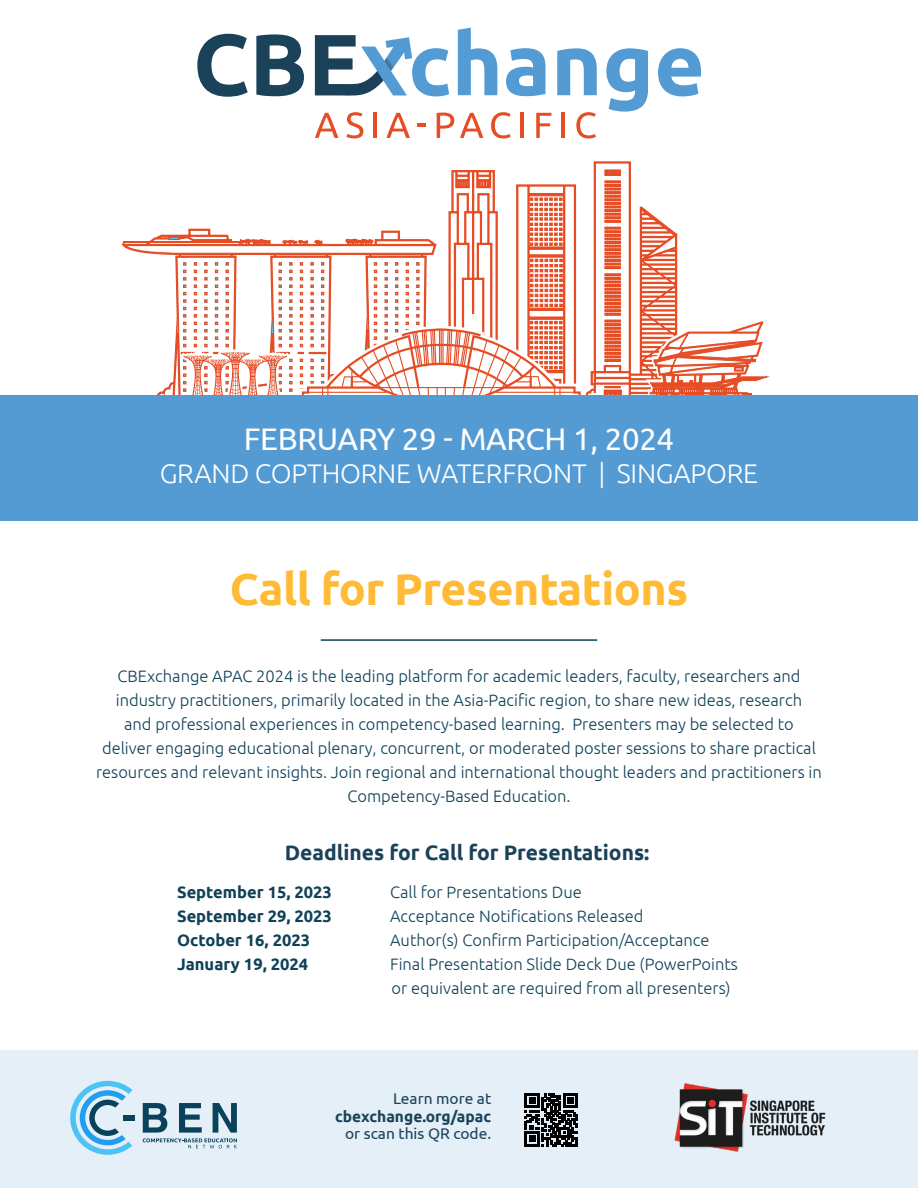
<style>
.page{position:relative;width:918px;height:1188px;background:#fff}
.page>*{position:absolute;margin:0;border:0;box-sizing:border-box;transform-origin:0 0}
.t1{font:700 44.7px "Ubuntu";letter-spacing:-.01em;color:#ffba36}
.t2{font:31.2px "Ubuntu";letter-spacing:-.01em;color:#fff}
.t3{font:300 27px "Ubuntu";letter-spacing:-.01em;color:#fff}
.t4{font:700 21px "Ubuntu";color:#1a4259}
.t5{font:300 16.5px/24px "Ubuntu";color:#0e4158;text-align:center}
.t6{font:700 16.5px "Ubuntu";color:#0e4158}
.t7{font:15.45px "Ubuntu";color:#1a4259}
.t8{font:700 15.45px "Ubuntu";color:#1a4259}
</style>
<div class="page">
<div style="left:0;top:1050px;width:918px;height:138px;background:#e4eff8"></div>
<svg style="left:121px;top:237px;width:35px;height:18px"></svg>
<svg style="left:156px;top:161px;width:614px;height:234px"></svg>
<svg style="left:197px;top:34px;width:51px;height:63px"></svg>
<svg style="left:256px;top:34px;width:48px;height:62px"></svg>
<svg style="left:458px;top:28px;width:39px;height:67px"></svg>
<svg style="left:506px;top:48px;width:40px;height:48px"></svg>
<svg style="left:557px;top:48px;width:40px;height:47px"></svg>
<svg style="left:606px;top:48px;width:42px;height:64px"></svg>
<svg style="left:658px;top:48px;width:43px;height:48px"></svg>
<svg style="left:315px;top:35px;width:134px;height:61px"></svg>
<svg style="left:315px;top:113px;width:23px;height:25px"></svg>
<svg style="left:346px;top:112px;width:17px;height:26px"></svg>
<hr style="left:374px;top:113px;width:3px;height:25px;background:#e64d25">
<svg style="left:386px;top:113px;width:24px;height:25px"></svg>
<svg style="left:417px;top:124px;width:9px;height:3px"></svg>
<svg style="left:437px;top:113px;width:17px;height:25px"></svg>
<svg style="left:460px;top:113px;width:23px;height:25px"></svg>
<svg style="left:491px;top:112px;width:20px;height:26px"></svg>
<hr style="left:521px;top:113px;width:3px;height:25px;background:#e64d25">
<svg style="left:536px;top:113px;width:15px;height:25px"></svg>
<hr style="left:562px;top:113px;width:3px;height:25px;background:#e64d25">
<svg style="left:576px;top:112px;width:20px;height:26px"></svg>
<div style="left:0;top:395px;width:918px;height:103px;background:#549bd4"></div>
<div style="left:0;top:423px;width:918px;height:98px;background:#549bd4"></div>
<hr style="left:321px;top:639px;width:276px;height:2px;background:#0e4158">
<img style="left:674px;top:1083px;width:152px;height:69px">
<svg style="left:70px;top:1081px;width:63px;height:74px"></svg>
<div style="left:124px;top:1115px;width:11px;height:6px;background:#0a425c"></div>
<svg style="left:143px;top:1103px;width:94px;height:45px"></svg>
<svg style="left:525px;top:1093px;width:53px;height:53px"></svg>
<h2 class="t2" style="left:244px;top:420px;width:432px">FEBRUARY 29 - MARCH 1, 2024</h2>
<h3 class="t3" style="left:160px;top:457px;width:600px">GRAND COPTHORNE WATERFRONT | SINGAPORE</h3>
<h1 class="t1" style="left:230px;top:562px;width:460px">Call for Presentations</h1>
<p class="t5" style="left:96px;top:664px;width:727px">CBExchange APAC 2024 is the leading platform for academic leaders, faculty, researchers and industry practitioners, primarily located in the Asia-Pacific region, to share new ideas, research<br>and professional experiences in competency-based learning. Presenters may be selected to<br>deliver engaging educational plenary, concurrent, or moderated poster sessions to share practical resources and relevant insights. Join regional and international thought leaders and practitioners in Competency-Based Education.</p>
<p class="t4" style="left:285px;top:840px;width:366px">Deadlines for Call for Presentations:</p>
<p class="t6" style="left:177px;top:882px;width:156px">September 15, 2023</p>
<p class="t5" style="left:390px;top:879px;width:193px">Call for Presentations Due</p>
<p class="t6" style="left:177px;top:906px;width:156px">September 29, 2023</p>
<p class="t5" style="left:390px;top:903px;width:255px">Acceptance Notifications Released</p>
<p class="t6" style="left:177px;top:930px;width:135px">October 16, 2023</p>
<p class="t5" style="left:390px;top:927px;width:321px">Author(s) Confirm Participation/Acceptance</p>
<p class="t6" style="left:177px;top:954px;width:133px">January 19, 2024</p>
<p class="t5" style="left:390px;top:951px;width:349px;text-align:left">Final Presentation Slide Deck Due (PowerPoints or equivalent are required from all presenters)</p>
<p class="t7" style="left:393px;top:1090px;width:100px">Learn more at</p>
<p class="t8" style="left:335px;top:1107px;width:158px">cbexchange.org/apac</p>
<p class="t7" style="left:345px;top:1125px;width:148px">or scan this QR code.</p>
</div>
